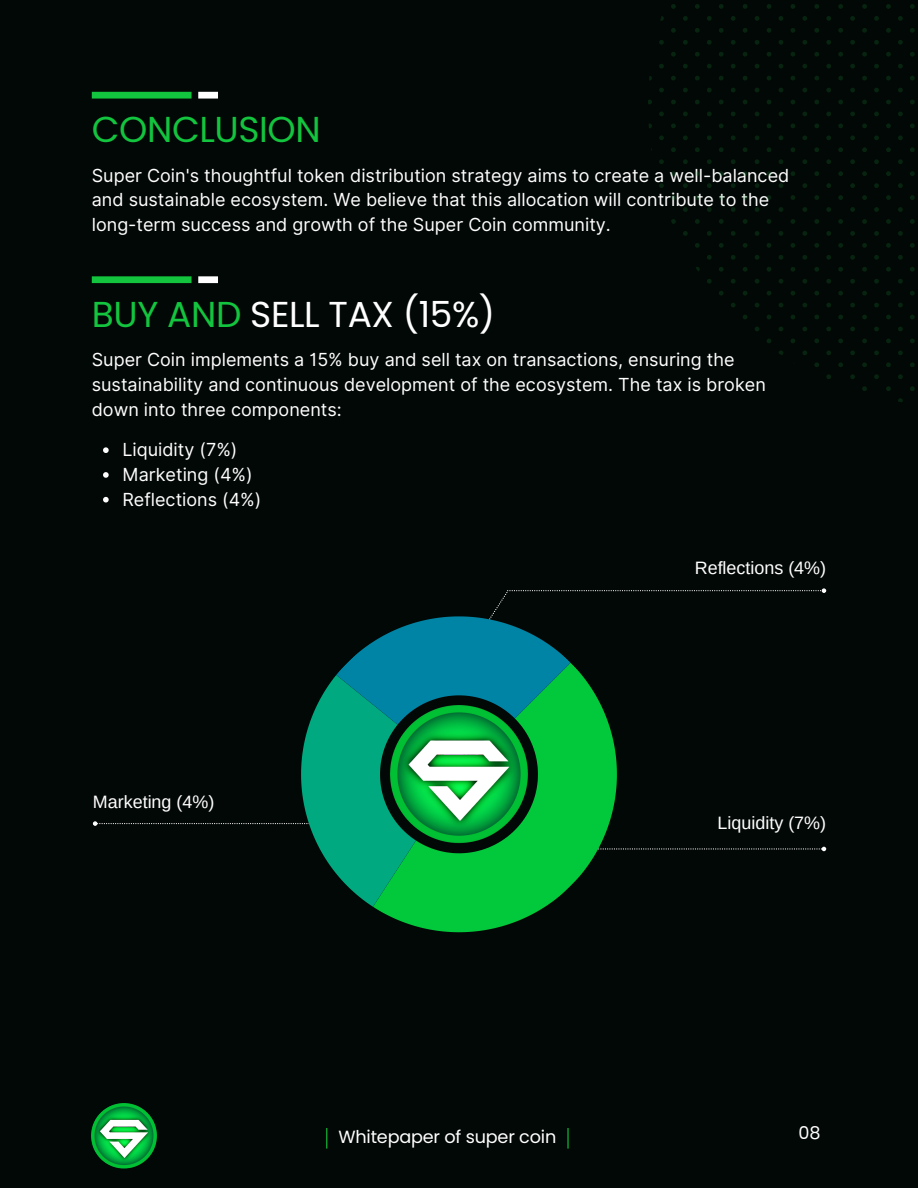
<style>
.page{position:relative;width:918px;height:1188px;background:#020805}
.page>*{position:absolute;margin:0;border:0;box-sizing:border-box;transform-origin:0 0}
.t1{font:36px "Poppins";letter-spacing:-.01em;color:#fff}
.t2{font:36px "Poppins";letter-spacing:-.01em;color:#13c43f}
.t3{font:18px/24.8px "Inter";color:#fff}
.t4{font:17.85px "Arimo";color:#fff}
.t5{font:17.7px "Poppins";letter-spacing:-.01em;color:#fff}
.s1{color:#13c43f}
</style>
<div class="page">
<svg style="left:103px;top:447px;width:6px;height:6px"></svg>
<svg style="left:103px;top:472px;width:6px;height:6px"></svg>
<svg style="left:103px;top:497px;width:6px;height:6px"></svg>
<svg style="left:648px;top:4px;width:267px;height:398px"></svg>
<svg style="left:326px;top:1128px;width:1px;height:21px"></svg>
<hr style="left:567px;top:1128px;width:2px;height:21px;background:#13c43f">
<img style="left:92px;top:1103px;width:65px;height:66px">
<div style="left:92px;top:92px;width:100px;height:7px;background:#13c43f"></div>
<div style="left:92px;top:276px;width:100px;height:7px;background:#13c43f"></div>
<div style="left:198px;top:92px;width:20px;height:7px;background:#fff"></div>
<div style="left:198px;top:276px;width:20px;height:7px;background:#fff"></div>
<svg style="left:682px;top:847px;width:144px;height:4px"></svg>
<svg style="left:93px;top:821px;width:143px;height:5px"></svg>
<svg style="left:571px;top:588px;width:255px;height:5px"></svg>
<svg style="left:376px;top:663px;width:306px;height:270px"></svg>
<svg style="left:236px;top:675px;width:240px;height:234px"></svg>
<svg style="left:336px;top:590px;width:235px;height:196px"></svg>
<p class="t2" style="left:92px;top:104px;width:231px">CONCLUSION</p>
<p class="t3" style="left:92px;top:163px;width:699px">Super Coin's thoughtful token distribution strategy aims to create a well-balanced and sustainable ecosystem. We believe that this allocation will contribute to the long-term success and growth of the Super Coin community.</p>
<p class="t1" style="left:92px;top:289px;width:405px"><span class="s1">BUY AND</span> SELL TAX (15%)</p>
<p class="t3" style="left:92px;top:347px;width:676px">Super Coin implements a 15% buy and sell tax on transactions, ensuring the sustainability and continuous development of the ecosystem. The tax is broken down into three components:</p>
<p class="t3" style="left:122px;top:437px;width:117px">Liquidity (7%)</p>
<p class="t3" style="left:122px;top:462px;width:132px">Marketing (4%)</p>
<p class="t3" style="left:122px;top:487px;width:141px">Reflections (4%)</p>
<p class="t4" style="left:93px;top:792px;width:123px">Marketing (4%)</p>
<p class="t4" style="left:695px;top:558px;width:133px">Reflections (4%)</p>
<p class="t4" style="left:718px;top:812px;width:110px">Liquidity (7%)</p>
<p class="t5" style="left:338px;top:1125px;width:219px">Whitepaper of super coin</p>
<p class="t5" style="left:798px;top:1120px;width:24px">08</p>
</div>
